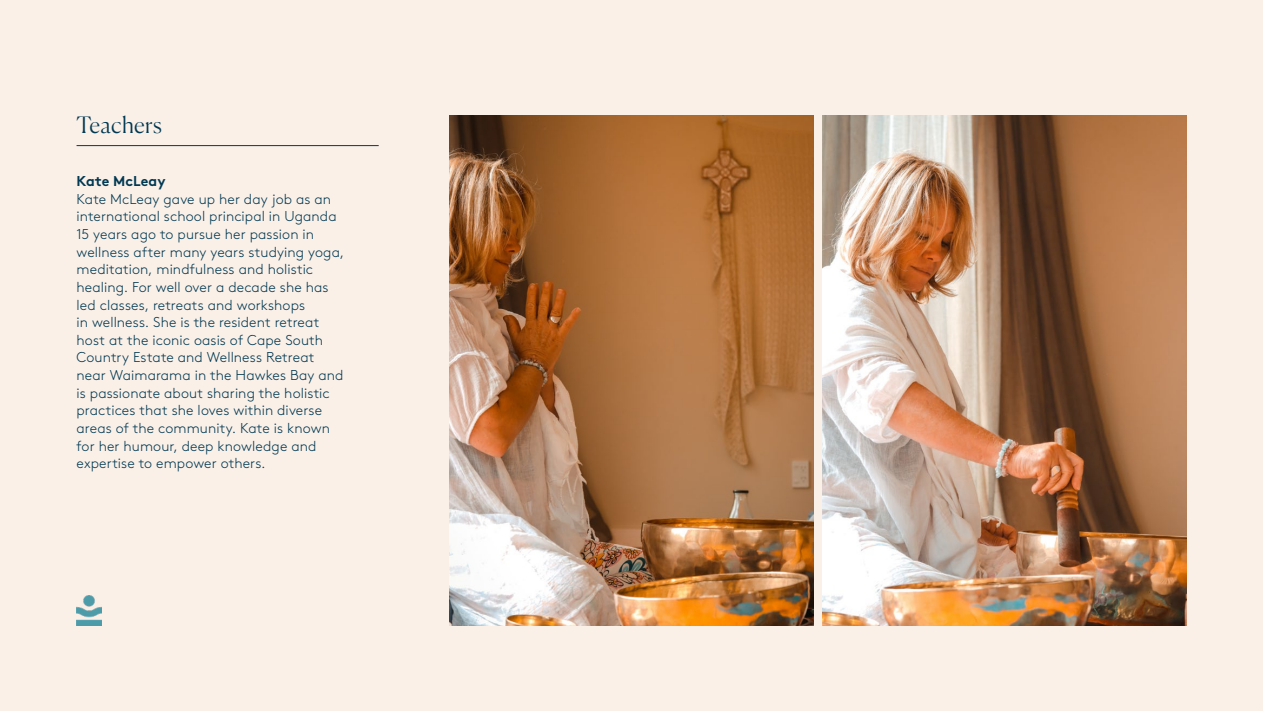
<style>
.page{position:relative;width:1263px;height:711px;background:#fff}
.page>*{position:absolute;margin:0;border:0;box-sizing:border-box;transform-origin:0 0}
.t1{font:300 22.5px "Canela";letter-spacing:.01em;color:#003953}
.t2{font:300 14.25px/17.7px "Brown Std";letter-spacing:.01em;color:#003953}
.t3{font:700 14.25px "Brown Std";color:#003953}
</style>
<div class="page">
<div style="left:0;top:0;width:1263px;height:710px;background:#fbf0e7"></div>
<img style="left:449px;top:115px;width:365px;height:510px">
<hr style="left:77px;top:145px;width:302px;height:1px;background:#003953">
<img style="left:822px;top:115px;width:364px;height:510px">
<img style="left:77px;top:595px;width:24px;height:30px">
<h1 class="t1" style="left:77px;top:107px;width:87px">Teachers</h1>
<p class="t3" style="left:77px;top:172px;width:91px">Kate McLeay</p>
<p class="t2" style="left:77px;top:190px;width:269px">Kate McLeay gave up her day job as an international school principal in Uganda 15 years ago to pursue her passion in wellness after many years studying yoga, meditation, mindfulness and holistic healing. For well over a decade she has led classes, retreats and workshops<br>in wellness. She is the resident retreat host at the iconic oasis of Cape South Country Estate and Wellness Retreat near Waimarama in the Hawkes Bay and is passionate about sharing the holistic practices that she loves within diverse areas of the community. Kate is known for her humour, deep knowledge and expertise to empower others.</p>
</div>
